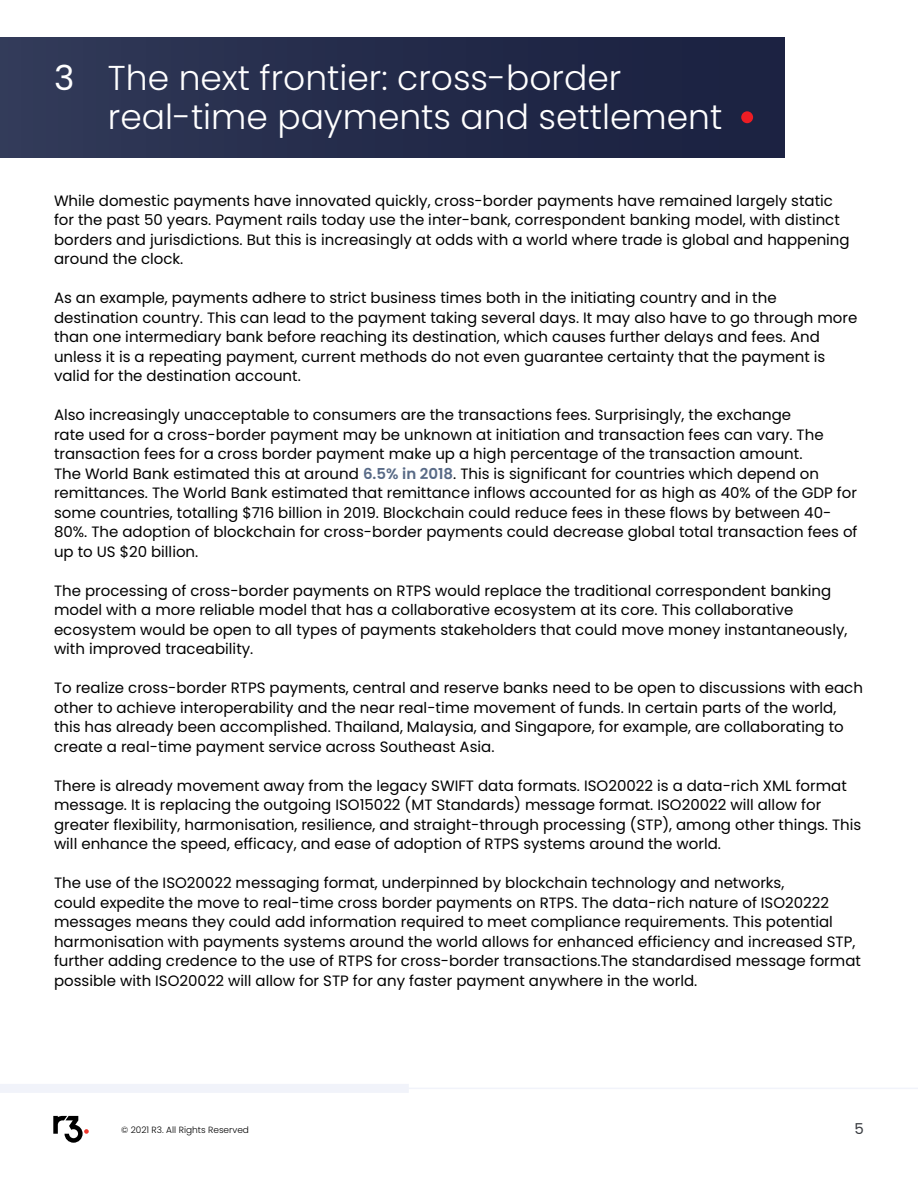
<style>
.page{position:relative;width:918px;height:1188px;background:#fff}
.page>*{position:absolute;margin:0;border:0;box-sizing:border-box;transform-origin:0 0}
.t1{font:300 34.5px/39px "Poppins";color:#fff}
.t2{font:15px/19.5px "Poppins";color:#000}
.t3{font:15px "Poppins";color:#383b40}
.t4{font:300 9px "Poppins";color:#000}
.s1{font-weight:400}
.s2{font-weight:600;color:#586a86}
</style>
<div class="page">
<div style="left:0;top:1084px;width:409px;height:9px;background:#f1f3fa"></div>
<hr style="left:197px;top:1088px;width:721px;height:1px;background:#b8c6e6">
<svg style="left:53px;top:1116px;width:36px;height:27px"></svg>
<div style="left:0;top:38px;width:784px;height:119px;background:linear-gradient(to right,#313958,#191f3f)"></div>
<div style="left:741px;top:111px;width:12px;height:12px;background:#ec1d24;border-radius:50%"></div>
<h1 class="t1" style="left:108px;top:59px;width:616px;text-indent:-54px"><span class="s1">3</span> The next frontier: cross-border real-time payments and settlement</h1>
<p class="t2" style="left:54px;top:191px;width:797px">While domestic payments have innovated quickly, cross-border payments have remained largely static for the past 50 years. Payment rails today use the inter-bank, correspondent banking model, with distinct borders and jurisdictions. But this is increasingly at odds with a world where trade is global and happening around the clock.</p>
<p class="t2" style="left:54px;top:288px;width:805px">As an example, payments adhere to strict business times both in the initiating country and in the destination country. This can lead to the payment taking several days. It may also have to go through more than one intermediary bank before reaching its destination, which causes further delays and fees. And unless it is a repeating payment, current methods do not even guarantee certainty that the payment is valid for the destination account.</p>
<p class="t2" style="left:54px;top:405px;width:805px">Also increasingly unacceptable to consumers are the transactions fees. Surprisingly, the exchange<br>rate used for a cross-border payment may be unknown at initiation and transaction fees can vary. The transaction fees for a cross border payment make up a high percentage of the transaction amount.<br>The World Bank estimated this at around <span class="s2">6.5% in 2018</span>. This is significant for countries which depend on remittances. The World Bank estimated that remittance inflows accounted for as high as 40% of the GDP for some countries, totalling $716 billion in 2019. Blockchain could reduce fees in these flows by between 40- 80%. The adoption of blockchain for cross-border payments could decrease global total transaction fees of up to US $20 billion.</p>
<p class="t2" style="left:54px;top:581px;width:795px">The processing of cross-border payments on RTPS would replace the traditional correspondent banking model with a more reliable model that has a collaborative ecosystem at its core. This collaborative ecosystem would be open to all types of payments stakeholders that could move money instantaneously, with improved traceability.</p>
<p class="t2" style="left:54px;top:678px;width:811px">To realize cross-border RTPS payments, central and reserve banks need to be open to discussions with each other to achieve interoperability and the near real-time movement of funds. In certain parts of the world, this has already been accomplished. Thailand, Malaysia, and Singapore, for example, are collaborating to create a real-time payment service across Southeast Asia.</p>
<p class="t2" style="left:54px;top:776px;width:809px">There is already movement away from the legacy SWIFT data formats. ISO20022 is a data-rich XML format message. It is replacing the outgoing ISO15022 (MT Standards) message format. ISO20022 will allow for greater flexibility, harmonisation, resilience, and straight-through processing (STP), among other things. This will enhance the speed, efficacy, and ease of adoption of RTPS systems around the world.</p>
<p class="t2" style="left:54px;top:873px;width:808px">The use of the ISO20022 messaging format, underpinned by blockchain technology and networks,<br>could expedite the move to real-time cross border payments on RTPS. The data-rich nature of ISO20222 messages means they could add information required to meet compliance requirements. This potential harmonisation with payments systems around the world allows for enhanced efficiency and increased STP, further adding credence to the use of RTPS for cross-border transactions.The standardised message format possible with ISO20022 will allow for STP for any faster payment anywhere in the world.</p>
<p class="t4" style="left:121px;top:1124px;width:129px">© 2021 R3. All Rights Reserved</p>
<p class="t3" style="left:855px;top:1120px;width:11px">5</p>
</div>
